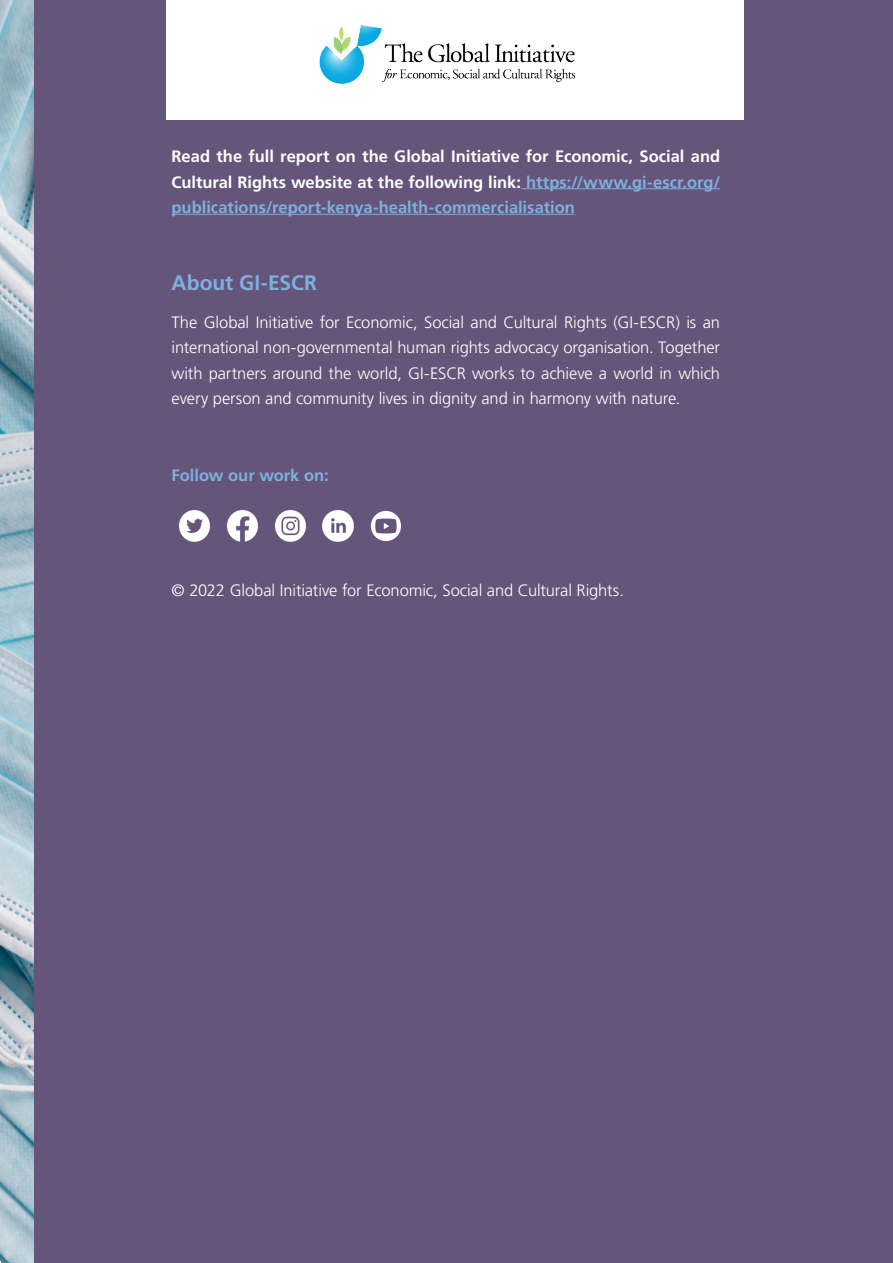
<style>
.page{position:relative;width:893px;height:1263px;background:#fff}
.page>*{position:absolute;margin:0;border:0;box-sizing:border-box;transform-origin:0 0}
.Parrafo-Base{font:700 21px "Frutiger LT Std";color:#7eb0de}
.Parrafo-Base-2{font:16.5px/25.5px "Frutiger LT 45 Lt";letter-spacing:-.01em;color:#fff;text-align:justify}
.Parrafo-Base-3{font:16.5px/25.5px "Frutiger LT 65 Bd";color:#fff;text-align:justify}
.Parrafo-Base-4{font:700 16.5px "Frutiger LT Std";color:#7eb0de}
.s1{color:#7eb0de}
</style>
<div class="page">
<img style="left:0;top:0;width:35px;height:1263px">
<div style="left:35px;top:0;width:858px;height:1263px;background:#65557a"></div>
<div style="left:166px;top:0;width:578px;height:119px;background:#fff"></div>
<hr style="left:521px;top:188px;width:199px;height:1px;background:#7eb0de">
<hr style="left:172px;top:214px;width:403px;height:1px;background:#7eb0de">
<img style="left:319px;top:25px;width:257px;height:59px">
<img style="left:226px;top:510px;width:33px;height:32px">
<img style="left:274px;top:510px;width:33px;height:32px">
<img style="left:322px;top:510px;width:32px;height:32px">
<svg style="left:371px;top:511px;width:30px;height:30px"></svg>
<img style="left:178px;top:510px;width:33px;height:32px">
<p class="Parrafo-Base-3" style="left:172px;top:144px;width:550px">Read the full report on the Global Initiative for Economic, Social and Cultural Rights website at the following link: <span class="s1">https://www.gi-escr.org/ publications/report-kenya-health-commercialisation</span></p>
<p class="Parrafo-Base" style="left:172px;top:270px;width:147px">About GI-ESCR</p>
<p class="Parrafo-Base-2" style="left:172px;top:310px;width:550px">The Global Initiative for Economic, Social and Cultural Rights (GI-ESCR) is an international non-governmental human rights advocacy organisation. Together with partners around the world, GI-ESCR works to achieve a world in which every person and community lives in dignity and in harmony with nature.</p>
<p class="Parrafo-Base-4" style="left:172px;top:465px;width:159px">Follow our work on:</p>
<p class="Parrafo-Base-2" style="left:172px;top:577px;width:454px">© 2022 Global Initiative for Economic, Social and Cultural Rights.</p>
</div>
